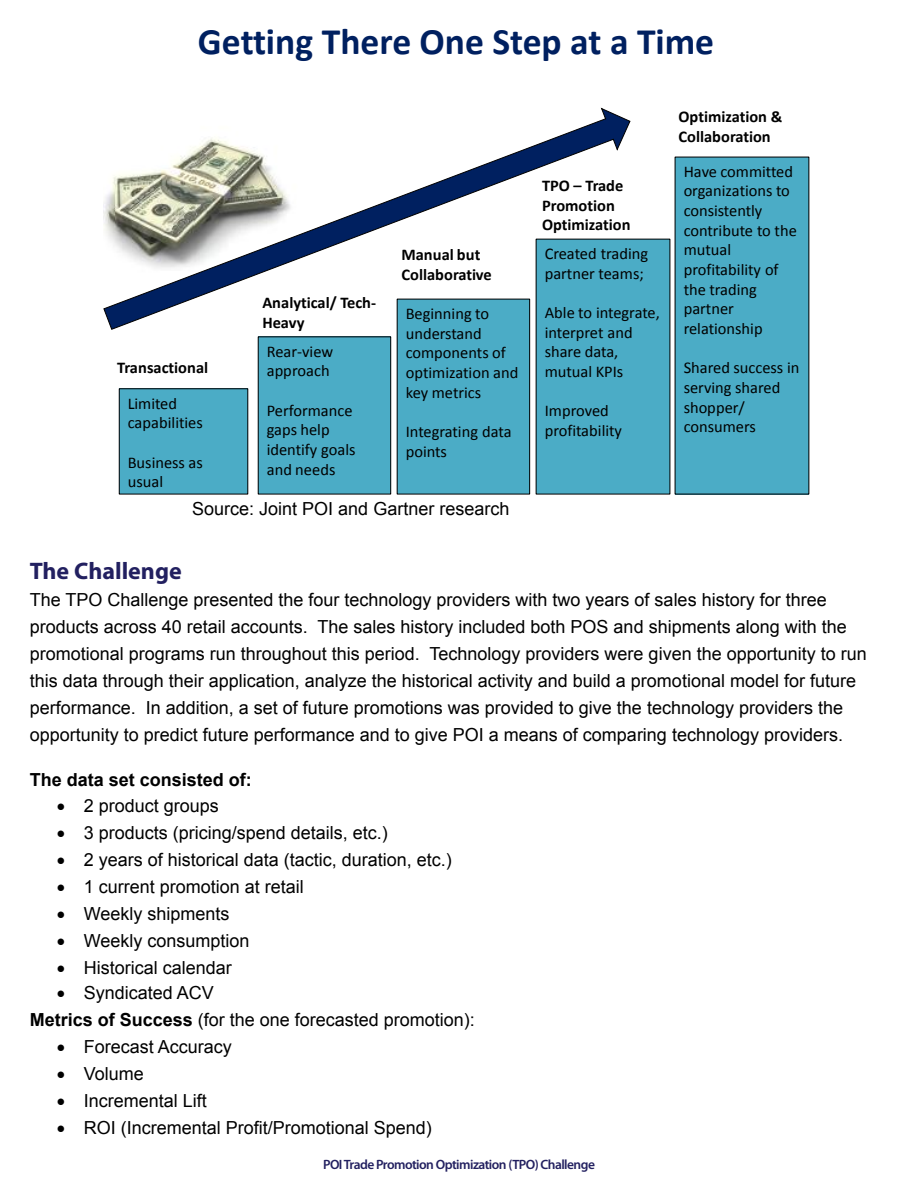
<style>
.page{position:relative;width:918px;height:1188px;background:#fff}
.page>*{position:absolute;margin:0;border:0;box-sizing:border-box;transform-origin:0 0}
.t1{font:700 37.5px "Calibri";color:#002060}
.t2{font:700 24px "Myriad Pro";color:#222060}
.t3{font:18px/27px "Arial";color:#000}
.t4{font:700 18px "Arial";color:#000}
.t5{font:16.35px/19.6px "Calibri";color:#000}
.t6{font:700 16.35px/19.6px "Calibri";letter-spacing:-.005em;color:#000}
.t7{font:600 13.5px "Myriad Pro";letter-spacing:-.04em;color:#222060}
.s1{font-weight:700}
</style>
<div class="page">
<div style="left:119px;top:389px;width:129px;height:105px;background:#4bacc6"></div>
<div style="left:119px;top:388px;width:129px;height:107px;border:1px solid #000"></div>
<div style="left:258px;top:337px;width:133px;height:157px;background:#4bacc6"></div>
<div style="left:258px;top:336px;width:133px;height:159px;border:1px solid #000"></div>
<div style="left:397px;top:299px;width:133px;height:195px;background:#4bacc6"></div>
<div style="left:397px;top:299px;width:133px;height:196px;border:1px solid #000"></div>
<div style="left:536px;top:239px;width:134px;height:255px;background:#4bacc6"></div>
<div style="left:675px;top:157px;width:134px;height:337px;background:#4bacc6"></div>
<svg style="left:103px;top:107px;width:528px;height:223px"></svg>
<h1 class="t1" style="left:198px;top:17px;width:517px">Getting There One Step at a Time</h1>
<p class="t6" style="left:117px;top:358px;width:92px">Transactional</p>
<p class="t5" style="left:128px;top:393px;width:77px">Limited capabilities</p>
<p class="t5" style="left:128px;top:452px;width:77px">Business as usual</p>
<p class="t6" style="left:262px;top:293px;width:115px">Analytical/ Tech-<br>Heavy</p>
<p class="t5" style="left:267px;top:341px;width:68px">Rear-view approach</p>
<p class="t5" style="left:267px;top:400px;width:90px">Performance gaps help identify goals and needs</p>
<p class="t6" style="left:401px;top:245px;width:92px">Manual but<br>Collaborative</p>
<p class="t5" style="left:406px;top:304px;width:114px">Beginning to understand components of optimization and key metrics</p>
<p class="t5" style="left:406px;top:422px;width:107px">Integrating data points</p>
<p class="t3" style="left:192px;top:496px;width:319px">Source: Joint POI and Gartner research</p>
<p class="t6" style="left:542px;top:176px;width:90px">TPO – Trade<br>Promotion<br>Optimization</p>
<p class="t5" style="left:545px;top:244px;width:105px">Created trading partner teams;</p>
<p class="t5" style="left:545px;top:303px;width:117px">Able to integrate, interpret and share data, mutual KPIs</p>
<p class="t5" style="left:545px;top:401px;width:79px">Improved profitability</p>
<p class="t6" style="left:679px;top:107px;width:105px">Optimization &amp;<br>Collaboration</p>
<p class="t5" style="left:684px;top:162px;width:115px">Have committed organizations to consistently contribute to the mutual profitability of the trading partner relationship</p>
<p class="t5" style="left:684px;top:358px;width:117px">Shared success in serving shared shopper/ consumers</p>
<h2 class="t2" style="left:30px;top:555px;width:154px">The Challenge</h2>
<p class="t3" style="left:30px;top:586px;width:839px">The TPO Challenge presented the four technology providers with two years of sales history for three products across 40 retail accounts. The sales history included both POS and shipments along with the promotional programs run throughout this period. Technology providers were given the opportunity to run this data through their application, analyze the historical activity and build a promotional model for future performance. In addition, a set of future promotions was provided to give the technology providers the opportunity to predict future performance and to give POI a means of comparing technology providers.</p>
<p class="t4" style="left:30px;top:768px;width:224px">The data set consisted of:</p>
<p class="t3" style="left:57px;top:792px;width:164px">• 2 product groups</p>
<p class="t3" style="left:57px;top:819px;width:333px">• 3 products (pricing/spend details, etc.)</p>
<p class="t3" style="left:57px;top:846px;width:397px">• 2 years of historical data (tactic, duration, etc.)</p>
<p class="t3" style="left:57px;top:873px;width:249px">• 1 current promotion at retail</p>
<p class="t3" style="left:57px;top:900px;width:174px">• Weekly shipments</p>
<p class="t3" style="left:57px;top:927px;width:194px">• Weekly consumption</p>
<p class="t3" style="left:57px;top:954px;width:177px">• Historical calendar</p>
<p class="t3" style="left:30px;top:979px;width:447px;text-indent:27px">• Syndicated ACV<br><span class="s1">Metrics of Success</span> (for the one forecasted promotion):</p>
<p class="t3" style="left:57px;top:1033px;width:177px">• Forecast Accuracy</p>
<p class="t3" style="left:57px;top:1060px;width:89px">• Volume</p>
<p class="t3" style="left:57px;top:1087px;width:152px">• Incremental Lift</p>
<p class="t3" style="left:57px;top:1114px;width:377px">• ROI (Incremental Profit/Promotional Spend)</p>
<p class="t7" style="left:323px;top:1155px;width:274px">POI Trade Promotion Optimization (TPO) Challenge--</p>
</div>
